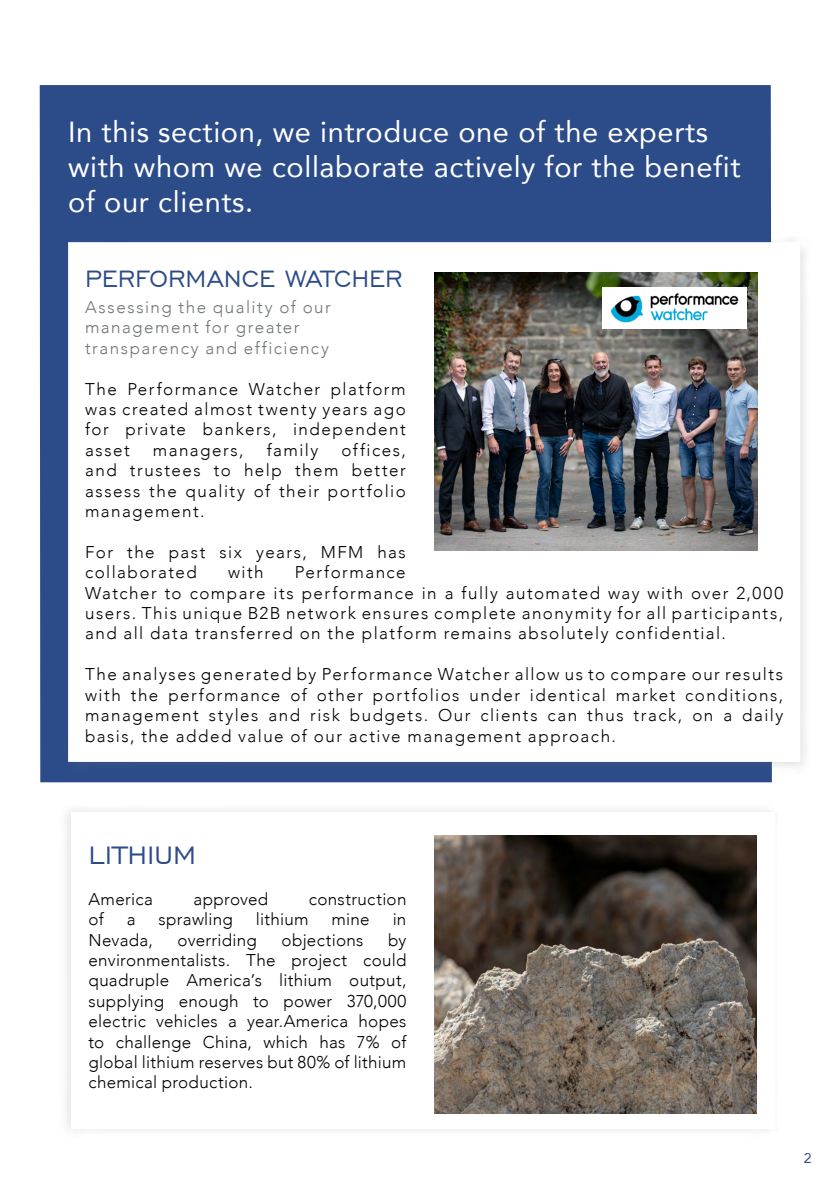
<style>
.page{position:relative;width:840px;height:1191px;background:#fff}
.page>*{position:absolute;margin:0;border:0;box-sizing:border-box;transform-origin:0 0}
.t1{font:32px "Engravers Gothic BT";letter-spacing:.005em;color:#2c4b89}
.t2{font:30px "Engravers Gothic BT";color:#2c4b89}
.t3{font:29px/34.8px "Avenir";letter-spacing:.02em;color:#fff}
.t4{font:300 17px/20.4px "Avenir";letter-spacing:.085em;color:#000;text-align:justify}
.t5{font:300 17px/20.4px "Avenir";letter-spacing:.085em;color:#707576}
.t6{font:300 17px "Avenir";letter-spacing:.015em;color:#000}
.t7{font:300 17px "Avenir";letter-spacing:.02em;color:#000}
.t8{font:14px "Avenir";color:#2c4b89}
</style>
<div class="page">
<div style="left:40px;top:85px;width:731px;height:697px;background:#2c4b89"></div>
<div style="left:62px;top:236px;width:749px;height:537px;background:#707576;opacity:.2"></div>
<svg style="left:68px;top:242px;width:731px;height:520px"></svg>
<img style="left:434px;top:272px;width:323px;height:278px">
<div style="left:59px;top:803px;width:720px;height:334px;background:#f9fafa"></div>
<div style="left:71px;top:812px;width:703px;height:316px;background:#fff"></div>
<img style="left:434px;top:836px;width:322px;height:278px">
<img style="left:602px;top:288px;width:144px;height:40px">
<h3 class="t3" style="left:68px;top:114px;width:673px">In this section, we introduce one of the experts with whom we collaborate actively for the benefit of our clients.</h3>
<h2 class="t2" style="left:85px;top:262px;width:318px">PERFORMANCE WATCHER</h2>
<p class="t5" style="left:85px;top:297px;width:247px">Assessing the quality of our management for greater transparency and efficiency</p>
<p class="t4" style="left:85px;top:378px;width:322px">The Performance Watcher platform was created almost twenty years ago for private bankers, independent asset</p>
<p class="t4" style="left:85px;top:440px;width:322px;text-indent:256px">offices, and trustees to help them better assess the quality of their portfolio management.</p>
<p class="t4" style="left:85px;top:542px;width:322px">For the past six years, MFM has collaborated</p>
<p class="t4" style="left:153px;top:440px;width:92px">managers,</p>
<p class="t4" style="left:266px;top:440px;width:53px">family</p>
<p class="t4" style="left:85px;top:562px;width:699px;text-align:left;text-indent:210px">Performance<br>Watcher to compare its performance in a fully automated way with over 2,000 users. This unique B2B network ensures complete anonymity for all participants, and all data transferred on the platform remains absolutely confidential.</p>
<p class="t4" style="left:85px;top:664px;width:699px">The analyses generated by Performance Watcher allow us to compare our results with the performance of other portfolios under identical market conditions, management styles and risk budgets. Our clients can thus track, on a daily basis, the added value of our active management approach.</p>
<p class="t4" style="left:228px;top:562px;width:37px">with</p>
<h1 class="t1" style="left:88px;top:837px;width:109px">LITHIUM</h1>
<p class="t7" style="left:88px;top:889px;width:66px">America</p>
<p class="t6" style="left:193px;top:889px;width:76px">approved</p>
<p class="t6" style="left:309px;top:889px;width:99px">construction</p>
<p class="t4" style="left:88px;top:909px;width:17px">of</p>
<p class="t4" style="left:127px;top:909px;width:10px">a</p>
<p class="t6" style="left:158px;top:909px;width:76px">sprawling</p>
<p class="t6" style="left:256px;top:909px;width:54px">lithium</p>
<p class="t4" style="left:331px;top:909px;width:40px">mine</p>
<p class="t4" style="left:392px;top:909px;width:15px">in</p>
<p class="t4" style="left:88px;top:929px;width:66px">Nevada,</p>
<p class="t6" style="left:177px;top:929px;width:81px">overriding</p>
<p class="t6" style="left:281px;top:929px;width:83px">objections</p>
<p class="t4" style="left:88px;top:929px;width:319px;text-indent:299px">by environmentalists. The project could quadruple America’s lithium output, supplying enough to power 370,000 electric vehicles a year.America hopes to challenge China, which has 7% of global lithium reserves but 80% of lithium chemical production.</p>
<p class="t8" style="left:803px;top:1146px;width:9px">2</p>
</div>
